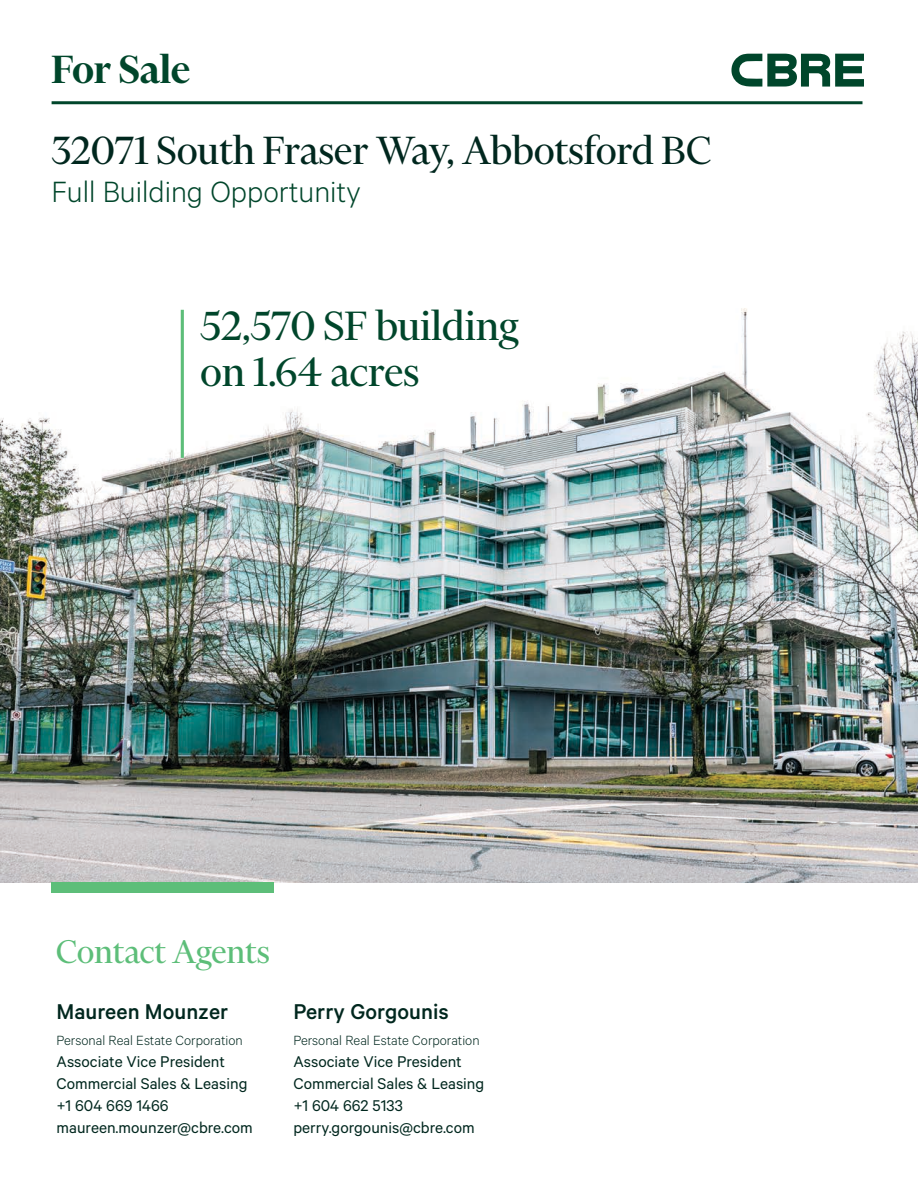
<style>
.page{position:relative;width:918px;height:1188px;background:#fff}
.page>*{position:absolute;margin:0;border:0;box-sizing:border-box;transform-origin:0 0}
.Heading_Large{font:46.8px/46.8px "Financier Display";color:#00462b}
.Heading_Large-2{font:45px "Financier Display";color:#00271e}
.Heading_Large-3{font:600 45px "Financier Display";color:#00462b}
.Heading_Large-4{font:37.5px "Financier Display";color:#5dbe79}
.Subheading_Large{font:300 33px "Calibre";color:#00462b}
.Broker_Name{font:500 24.15px "Calibre";color:#00271e}
.Broker_Name-2{font:17.55px/21.9px "Calibre";color:#00271e}
.Broker_Name-3{font:300 15px "Calibre";color:#00271e}
</style>
<div class="page">
<svg style="left:731px;top:54px;width:133px;height:33px"></svg>
<hr style="left:52px;top:101px;width:811px;height:3px;background:#00462b">
<img style="left:0;top:308px;width:918px;height:575px">
<hr style="left:181px;top:310px;width:3px;height:148px;background:#5dbe79">
<div style="left:52px;top:883px;width:222px;height:10px;background:#5dbe79"></div>
<p class="Heading_Large-3" style="left:52px;top:40px;width:140px">For Sale</p>
<p class="Heading_Large-2" style="left:52px;top:127px;width:661px">32071 South Fraser Way, Abbotsford BC</p>
<p class="Subheading_Large" style="left:52px;top:172px;width:311px">Full Building Opportunity</p>
<p class="Heading_Large" style="left:201px;top:302px;width:319px">52,570 SF building on 1.64 acres</p>
<p class="Heading_Large-4" style="left:56px;top:932px;width:216px">Contact Agents</p>
<p class="Broker_Name" style="left:57px;top:998px;width:173px">Maureen Mounzer</p>
<p class="Broker_Name-3" style="left:57px;top:1032px;width:188px">Personal Real Estate Corporation</p>
<p class="Broker_Name-2" style="left:57px;top:1050px;width:170px">Associate Vice President</p>
<p class="Broker_Name-2" style="left:57px;top:1072px;width:192px">Commercial Sales &amp; Leasing</p>
<p class="Broker_Name-2" style="left:57px;top:1094px;width:114px">+1 604 669 1466</p>
<p class="Broker_Name-2" style="left:57px;top:1116px;width:198px">maureen.mounzer@cbre.com</p>
<p class="Broker_Name" style="left:293px;top:998px;width:157px">Perry Gorgounis</p>
<p class="Broker_Name-3" style="left:293px;top:1032px;width:188px">Personal Real Estate Corporation</p>
<p class="Broker_Name-2" style="left:293px;top:1050px;width:170px">Associate Vice President</p>
<p class="Broker_Name-2" style="left:293px;top:1072px;width:192px">Commercial Sales &amp; Leasing +1 604 662 5133</p>
<p class="Broker_Name-2" style="left:293px;top:1116px;width:183px">perry.gorgounis@cbre.com</p>
</div>
